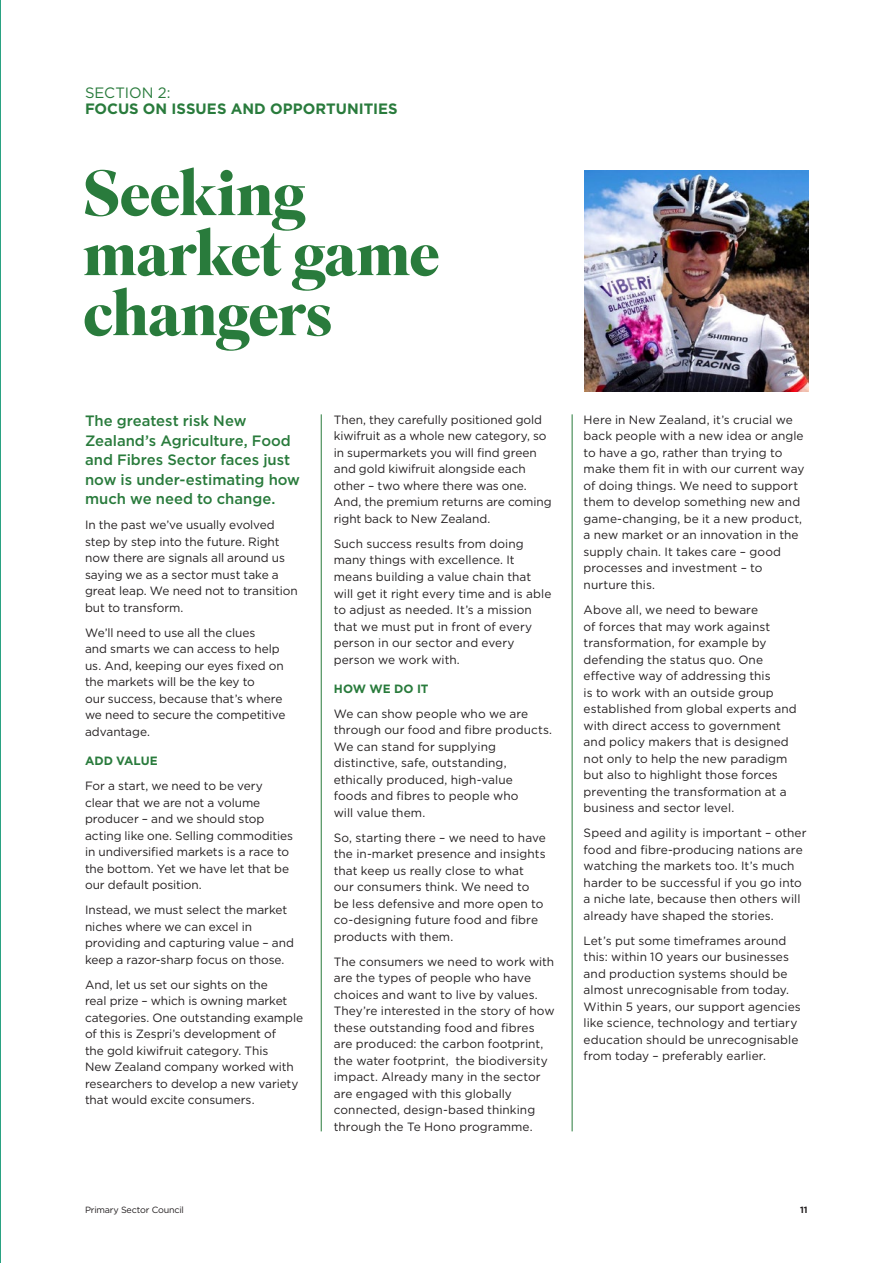
<style>
.page{position:relative;width:893px;height:1263px;background:#fff}
.page>*{position:absolute;margin:0;border:0;box-sizing:border-box;transform-origin:0 0}
._1__Main_Headers{font:700 63px "Superior Title";letter-spacing:-.02em;color:#297b3c}
._2__Intro_Text__new{font:500 15px/19.5px "Gotham";color:#297b3c}
._4__Para_Headers{font:700 15px/16.5px "Gotham";letter-spacing:.005em;color:#297b3c}
._5__Body_Text_____ne{font:12px/16.5px "Gotham";color:#231f20}
._4__Para_Headers-2{font:700 12px "Gotham";color:#297b3c}
.t1{font:9px "Gotham";letter-spacing:-.02em;color:#231f20}
.t2{font:700 9px "Gotham";color:#231f20}
.s1{font-weight:400}
</style>
<div class="page">
<hr style="left:0;top:0;width:1px;height:1263px;background:#2aa282">
<img style="left:585px;top:170px;width:223px;height:222px">
<hr style="left:321px;top:414px;width:1px;height:717px;background:#297b3c">
<hr style="left:572px;top:414px;width:1px;height:717px;background:#297b3c">
<p class="_4__Para_Headers" style="left:85px;top:84px;width:314px"><span class="s1">SECTION 2:<br></span>FOCUS ON ISSUES AND OPPORTUNITIES</p>
<p class="_1__Main_Headers" style="left:83px;top:154px;width:224px">Seeking</p>
<p class="_1__Main_Headers" style="left:83px;top:214px;width:358px">market game</p>
<p class="_1__Main_Headers" style="left:83px;top:274px;width:251px">changers</p>
<p class="_2__Intro_Text__new" style="left:85px;top:411px;width:217px">The greatest risk New<br>Zealand’s Agriculture, Food and Fibres Sector faces just now is under-estimating how much we need to change.</p>
<p class="_5__Body_Text_____ne" style="left:85px;top:517px;width:214px">In the past we’ve usually evolved step by step into the future. Right now there are signals all around us saying we as a sector must take a great leap. We need not to transition but to transform.</p>
<p class="_5__Body_Text_____ne" style="left:85px;top:624px;width:202px">We’ll need to use all the clues<br>and smarts we can access to help us. And, keeping our eyes fixed on the markets will be the key to<br>our success, because that’s where we need to secure the competitive advantage.</p>
<p class="_4__Para_Headers-2" style="left:85px;top:753px;width:74px">ADD VALUE</p>
<p class="_5__Body_Text_____ne" style="left:85px;top:777px;width:209px">For a start, we need to be very clear that we are not a volume producer – and we should stop acting like one. Selling commodities in undiversified markets is a race to the bottom. Yet we have let that be our default position.</p>
<p class="_5__Body_Text_____ne" style="left:85px;top:901px;width:210px">Instead, we must select the market niches where we can excel in providing and capturing value – and keep a razor-sharp focus on those.</p>
<p class="_5__Body_Text_____ne" style="left:85px;top:976px;width:220px">And, let us set our sights on the<br>real prize – which is owning market categories. One outstanding example of this is Zespri’s development of<br>the gold kiwifruit category. This<br>New Zealand company worked with researchers to develop a new variety that would excite consumers.</p>
<p class="_5__Body_Text_____ne" style="left:334px;top:411px;width:219px">Then, they carefully positioned gold kiwifruit as a whole new category, so in supermarkets you will find green and gold kiwifruit alongside each other – two where there was one.<br>And, the premium returns are coming right back to New Zealand.</p>
<p class="_5__Body_Text_____ne" style="left:334px;top:535px;width:219px">Such success results from doing many things with excellence. It means building a value chain that will get it right every time and is able to adjust as needed. It’s a mission that we must put in front of every person in our sector and every person we work with.</p>
<p class="_4__Para_Headers-2" style="left:334px;top:680px;width:96px">HOW WE DO IT</p>
<p class="_5__Body_Text_____ne" style="left:334px;top:705px;width:220px">We can show people who we are through our food and fibre products.<br>We can stand for supplying distinctive, safe, outstanding, ethically produced, high-value<br>foods and fibres to people who<br>will value them.</p>
<p class="_5__Body_Text_____ne" style="left:334px;top:829px;width:213px">So, starting there – we need to have the in-market presence and insights that keep us really close to what our consumers think. We need to be less defensive and more open to co-designing future food and fibre products with them.</p>
<p class="_5__Body_Text_____ne" style="left:334px;top:953px;width:222px">The consumers we need to work with are the types of people who have choices and want to live by values.<br>They’re interested in the story of how these outstanding food and fibres are produced: the carbon footprint, the water footprint, the biodiversity impact. Already many in the sector are engaged with this globally connected, design-based thinking through the Te Hono programme.</p>
<p class="_5__Body_Text_____ne" style="left:584px;top:411px;width:222px">Here in New Zealand, it’s crucial we back people with a new idea or angle to have a go, rather than trying to make them fit in with our current way of doing things. We need to support them to develop something new and game-changing, be it a new product, a new market or an innovation in the supply chain. It takes care – good processes and investment – to nurture this.</p>
<p class="_5__Body_Text_____ne" style="left:584px;top:601px;width:215px">Above all, we need to beware<br>of forces that may work against transformation, for example by defending the status quo. One effective way of addressing this<br>is to work with an outside group established from global experts and with direct access to government and policy makers that is designed not only to help the new paradigm but also to highlight those forces preventing the transformation at a business and sector level.</p>
<p class="_5__Body_Text_____ne" style="left:584px;top:824px;width:224px">Speed and agility is important – other food and fibre-producing nations are watching the markets too. It’s much harder to be successful if you go into a niche late, because then others will already have shaped the stories.</p>
<p class="_5__Body_Text_____ne" style="left:584px;top:932px;width:219px">Let’s put some timeframes around this: within 10 years our businesses and production systems should be almost unrecognisable from today.<br>Within 5 years, our support agencies like science, technology and tertiary education should be unrecognisable from today – preferably earlier.</p>
<p class="t1" style="left:85px;top:1204px;width:100px">Primary Sector Council</p>
<p class="t2" style="left:800px;top:1204px;width:9px">11</p>
</div>
